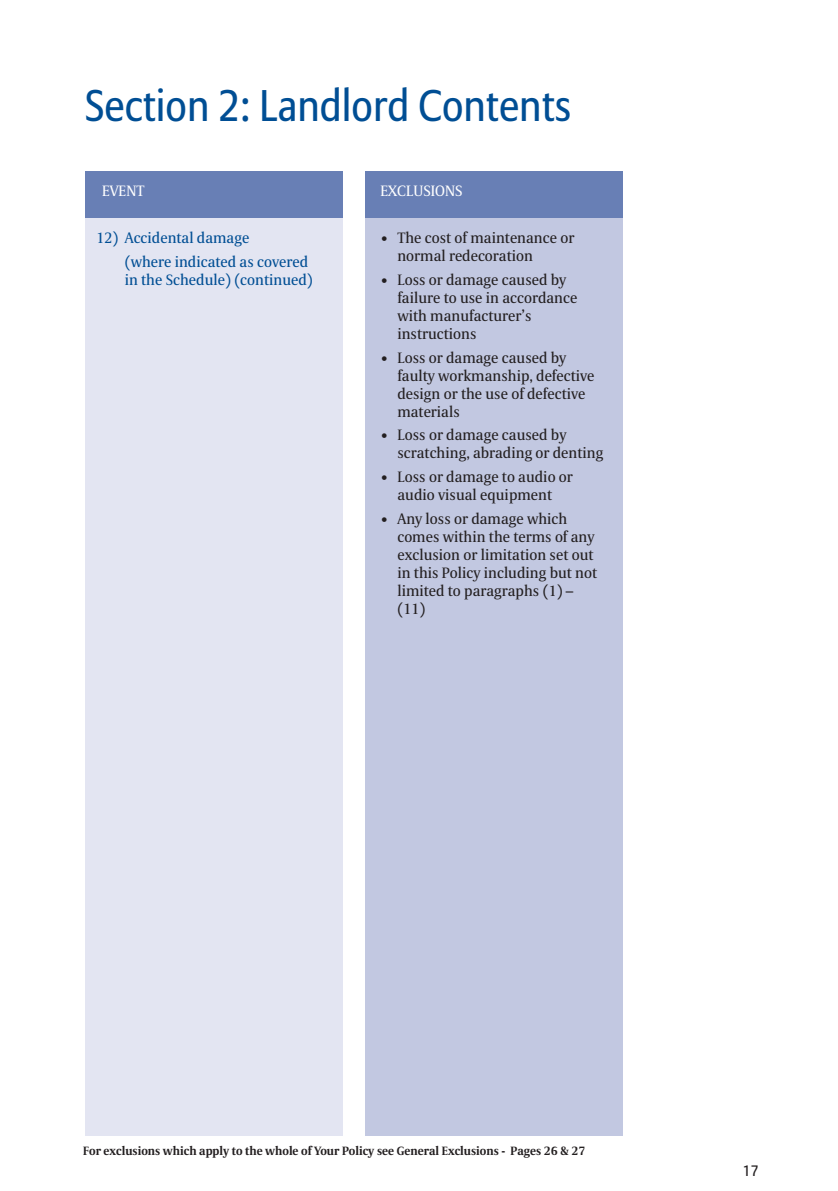
<style>
.page{position:relative;width:838px;height:1191px;background:#fff}
.page>*{position:absolute;margin:0;border:0;box-sizing:border-box;transform-origin:0 0}
.t1{font:44px "Allianz Sans";color:#004e94;scale:.95 1}
.t2{font:15px/18px "Allianz Serif";color:#231f20}
.t3{font:15px/23.6px "Allianz Serif";color:#004e94}
.t4{font:15px "Allianz Serif";color:#fff}
.t5{font:15px "Allianz Sans";color:#231f20}
.t6{font:700 12px "Allianz Serif";color:#231f20}
</style>
<div class="page">
<div style="left:85px;top:172px;width:258px;height:964px;background:#e3e5f2"></div>
<div style="left:366px;top:172px;width:257px;height:964px;background:#c2c8e1"></div>
<div style="left:85px;top:172px;width:258px;height:46px;background:#687fb5"></div>
<div style="left:366px;top:172px;width:257px;height:46px;background:#687fb5"></div>
<h1 class="t1" style="left:85px;top:87px;width:513px">Section 2: Landlord Contents</h1>
<p class="t4" style="left:102px;top:184px;width:44px">EVENT</p>
<p class="t4" style="left:380px;top:184px;width:84px">EXCLUSIONS</p>
<p class="t3" style="left:125px;top:227px;width:185px;text-indent:-28px">12) Accidental damage<br>(where indicated as covered</p>
<p class="t3" style="left:125px;top:269px;width:190px">in the Schedule) (continued)</p>
<p class="t2" style="left:397px;top:230px;width:178px;text-indent:-17px">• The cost of maintenance or normal redecoration</p>
<p class="t2" style="left:397px;top:272px;width:181px;text-indent:-17px">• Loss or damage caused by failure to use in accordance with manufacturer’s instructions</p>
<p class="t2" style="left:397px;top:349px;width:199px;text-indent:-17px">• Loss or damage caused by faulty workmanship, defective design or the use of defective materials</p>
<p class="t2" style="left:397px;top:427px;width:207px;text-indent:-17px">• Loss or damage caused by scratching, abrading or denting</p>
<p class="t2" style="left:380px;top:469px;width:194px;text-align:center">• Loss or damage to audio or audio visual equipment</p>
<p class="t2" style="left:397px;top:510px;width:201px;text-indent:-17px">• Any loss or damage which comes within the terms of any exclusion or limitation set out in this Policy including but not limited to paragraphs (1) – (11)</p>
<p class="t6" style="left:83px;top:1145px;width:504px">For exclusions which apply to the whole of Your Policy see General Exclusions - Pages 26 &amp; 27</p>
<p class="t5" style="left:743px;top:1164px;width:17px">17</p>
</div>
